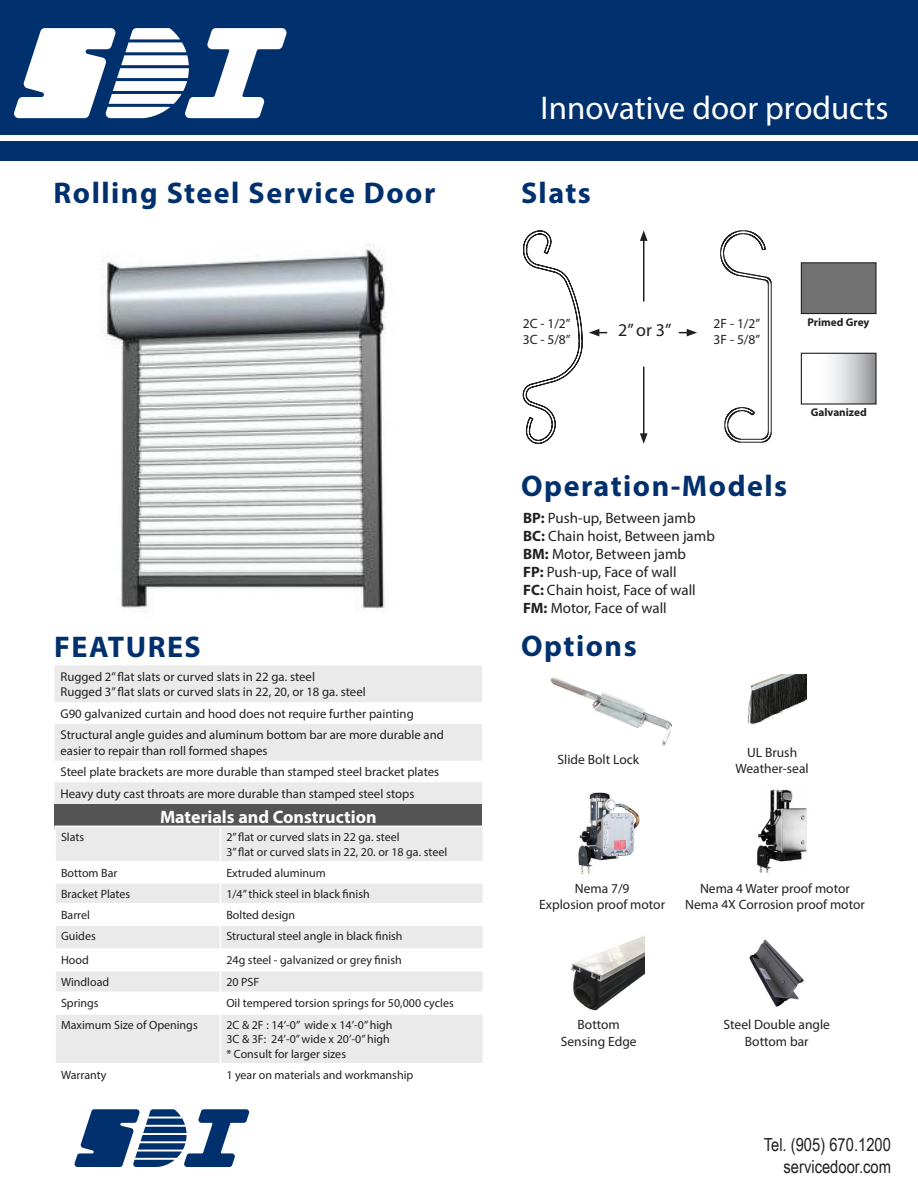
<style>
.page{position:relative;width:918px;height:1188px;background:#fff}
.page>*{position:absolute;margin:0;border:0;box-sizing:border-box;transform-origin:0 0}
.t1{font:33px "Myriad Pro";color:#fff}
.t2{font:700 30px "Myriad Pro";letter-spacing:.05em;color:#00306d}
.t3{font:18px "Arial Narrow";color:#231f20}
.t4{font:700 18px "Myriad Pro";color:#fff}
.t5{font:18px "Myriad Pro";color:#231f20}
.t6{font:15px "Myriad Pro";color:#231f20}
.t7{font:13.5px/16.2px "Myriad Pro";color:#231f20;text-align:center}
.t8{font:12.75px/15.3px "Myriad Pro";color:#231f20}
.t9{font:12px/14.4px "Myriad Pro";color:#231f20}
.t10{font:700 11.25px "Myriad Pro";color:#231f20}
.s1{font-weight:700}
</style>
<div class="page">
<div style="left:0;top:0;width:918px;height:161px;background:#00306d"></div>
<div style="left:0;top:136px;width:918px;height:5px;background:#fff"></div>
<svg style="left:14px;top:28px;width:273px;height:90px"></svg>
<svg style="left:75px;top:1109px;width:174px;height:58px"></svg>
<svg style="left:54px;top:665px;width:428px;height:139px;fill:#eaeaeb"></svg>
<div style="left:54px;top:804px;width:428px;height:25px;background:#545454"></div>
<div style="left:801px;top:263px;width:75px;height:51px;background:#717271"></div>
<div style="left:801px;top:262px;width:76px;height:52px;border:1px solid #231f20"></div>
<svg style="left:832px;top:355px;width:43px;height:48px;background:#c9cacc"></svg>
<div style="left:801px;top:353px;width:76px;height:52px;border:1px solid #231f20"></div>
<img style="left:747px;top:675px;width:59px;height:50px">
<img style="left:578px;top:792px;width:61px;height:82px">
<svg style="left:56px;top:827px;width:427px;height:236px;fill:#eaeaeb"></svg>
<hr style="left:54px;top:826px;width:166px;height:1px;background:#fff">
<hr style="left:54px;top:827px;width:2px;height:34px;background:#fff">
<hr style="left:220px;top:826px;width:264px;height:1px;background:#fff">
<hr style="left:220px;top:827px;width:1px;height:34px;background:#fff">
<hr style="left:54px;top:861px;width:166px;height:1px;background:#fff">
<hr style="left:220px;top:861px;width:264px;height:1px;background:#fff">
<hr style="left:54px;top:882px;width:166px;height:1px;background:#fff">
<hr style="left:220px;top:882px;width:264px;height:1px;background:#fff">
<hr style="left:54px;top:903px;width:166px;height:1px;background:#fff">
<hr style="left:220px;top:903px;width:264px;height:1px;background:#fff">
<hr style="left:54px;top:925px;width:166px;height:1px;background:#fff">
<hr style="left:220px;top:925px;width:264px;height:1px;background:#fff">
<hr style="left:54px;top:948px;width:166px;height:2px;background:#fff">
<hr style="left:220px;top:948px;width:264px;height:2px;background:#fff">
<hr style="left:54px;top:970px;width:166px;height:1px;background:#fff">
<hr style="left:220px;top:970px;width:264px;height:1px;background:#fff">
<hr style="left:54px;top:992px;width:166px;height:1px;background:#fff">
<hr style="left:220px;top:992px;width:264px;height:1px;background:#fff">
<svg style="left:220px;top:862px;width:1px;height:151px"></svg>
<hr style="left:54px;top:1013px;width:166px;height:2px;background:#fff">
<hr style="left:220px;top:1013px;width:264px;height:2px;background:#fff">
<hr style="left:220px;top:1015px;width:1px;height:48px;background:#fff">
<img style="left:570px;top:936px;width:74px;height:75px">
<img style="left:550px;top:677px;width:122px;height:69px">
<img style="left:102px;top:244px;width:284px;height:365px">
<svg style="left:720px;top:230px;width:52px;height:213px"></svg>
<svg style="left:523px;top:230px;width:60px;height:214px"></svg>
<hr style="left:643px;top:239px;width:1px;height:63px;background:#231f20">
<svg style="left:640px;top:230px;width:8px;height:11px"></svg>
<hr style="left:643px;top:367px;width:1px;height:69px;background:#231f20">
<svg style="left:640px;top:433px;width:8px;height:11px"></svg>
<svg style="left:679px;top:329px;width:18px;height:7px"></svg>
<svg style="left:589px;top:329px;width:18px;height:7px"></svg>
<img style="left:749px;top:939px;width:55px;height:68px">
<img style="left:757px;top:789px;width:50px;height:84px">
<p class="t2" style="left:54px;top:173px;width:383px">Rolling Steel Service Door</p>
<p class="t2" style="left:54px;top:627px;width:148px">FEATURES</p>
<p class="t8" style="left:60px;top:669px;width:307px">Rugged 2” flat slats or curved slats in 22 ga. steel<br>Rugged 3” flat slats or curved slats in 22, 20, or 18 ga. steel</p>
<p class="t8" style="left:60px;top:706px;width:355px">G90 galvanized curtain and hood does not require further painting</p>
<p class="t8" style="left:60px;top:727px;width:385px">Structural angle guides and aluminum bottom bar are more durable and easier to repair than roll formed shapes</p>
<p class="t8" style="left:60px;top:764px;width:380px">Steel plate brackets are more durable than stamped steel bracket plates</p>
<p class="t8" style="left:60px;top:786px;width:356px">Heavy duty cast throats are more durable than stamped steel stops</p>
<p class="t4" style="left:160px;top:806px;width:218px">Materials and Construction</p>
<p class="t9" style="left:61px;top:830px;width:25px">Slats</p>
<p class="t9" style="left:226px;top:830px;width:222px">2” flat or curved slats in 22 ga. steel<br>3” flat or curved slats in 22, 20. or 18 ga. steel</p>
<p class="t9" style="left:61px;top:865px;width:58px">Bottom Bar</p>
<p class="t9" style="left:226px;top:865px;width:101px">Extruded aluminum</p>
<p class="t9" style="left:61px;top:886px;width:71px">Bracket Plates</p>
<p class="t9" style="left:226px;top:886px;width:145px">1/4” thick steel in black finish</p>
<p class="t9" style="left:61px;top:907px;width:30px">Barrel</p>
<p class="t9" style="left:226px;top:907px;width:70px">Bolted design</p>
<p class="t9" style="left:61px;top:929px;width:36px">Guides</p>
<p class="t9" style="left:226px;top:929px;width:178px">Structural steel angle in black finish</p>
<p class="t9" style="left:61px;top:953px;width:29px">Hood</p>
<p class="t9" style="left:226px;top:953px;width:177px">24g steel - galvanized or grey finish</p>
<p class="t9" style="left:61px;top:974px;width:50px">Windload</p>
<p class="t9" style="left:226px;top:974px;width:34px">20 PSF</p>
<p class="t9" style="left:61px;top:996px;width:39px">Springs</p>
<p class="t9" style="left:226px;top:996px;width:229px">Oil tempered torsion springs for 50,000 cycles</p>
<p class="t9" style="left:61px;top:1018px;width:138px">Maximum Size of Openings</p>
<p class="t9" style="left:226px;top:1018px;width:168px">2C &amp; 2F : 14’-0” wide x 14’-0” high<br>3C &amp; 3F: 24’-0” wide x 20’-0” high</p>
<p class="t9" style="left:226px;top:1046px;width:121px">* Consult for larger sizes</p>
<p class="t9" style="left:61px;top:1067px;width:47px">Warranty</p>
<p class="t9" style="left:226px;top:1067px;width:188px">1 year on materials and workmanship</p>
<p class="t1" style="left:541px;top:88px;width:349px">Innovative door products</p>
<p class="t2" style="left:521px;top:173px;width:71px">Slats</p>
<p class="t7" style="left:523px;top:315px;width:49px;text-align:left">2C - 1/2”<br>3C - 5/8”</p>
<p class="t7" style="left:714px;top:315px;width:48px;text-align:left">2F - 1/2”<br>3F - 5/8”</p>
<p class="t5" style="left:618px;top:319px;width:55px">2” or 3”</p>
<p class="t10" style="left:807px;top:315px;width:64px">Primed Grey</p>
<p class="t2" style="left:521px;top:466px;width:268px">Operation-Models</p>
<p class="t6" style="left:523px;top:509px;width:174px"><span class="s1">BP:</span> Push-up, Between jamb</p>
<p class="t6" style="left:523px;top:527px;width:193px"><span class="s1">BC:</span> Chain hoist, Between jamb</p>
<p class="t6" style="left:523px;top:545px;width:164px"><span class="s1">BM:</span> Motor, Between jamb</p>
<p class="t6" style="left:523px;top:563px;width:155px"><span class="s1">FP:</span> Push-up, Face of wall</p>
<p class="t6" style="left:523px;top:581px;width:174px"><span class="s1">FC:</span> Chain hoist, Face of wall</p>
<p class="t6" style="left:523px;top:599px;width:145px"><span class="s1">FM:</span> Motor, Face of wall</p>
<p class="t2" style="left:521px;top:626px;width:117px">Options</p>
<p class="t10" style="left:811px;top:405px;width:58px">Galvanized</p>
<p class="t7" style="left:558px;top:751px;width:83px">Slide Bolt Lock</p>
<p class="t7" style="left:736px;top:744px;width:75px">UL Brush<br>Weather-seal</p>
<p class="t7" style="left:539px;top:880px;width:127px">Nema 7/9<br>Explosion proof motor</p>
<p class="t7" style="left:685px;top:880px;width:181px">Nema 4 Water proof motor<br>Nema 4X Corrosion proof motor</p>
<p class="t7" style="left:578px;top:1017px;width:44px">Bottom</p>
<p class="t7" style="left:561px;top:1033px;width:77px">Sensing Edge</p>
<p class="t7" style="left:724px;top:1017px;width:108px">Steel Double angle<br>Bottom bar</p>
<p class="t3" style="left:764px;top:1132px;width:129px">Tel. (905) 670.1200</p>
<p class="t3" style="left:784px;top:1153px;width:109px">servicedoor.com</p>
</div>
